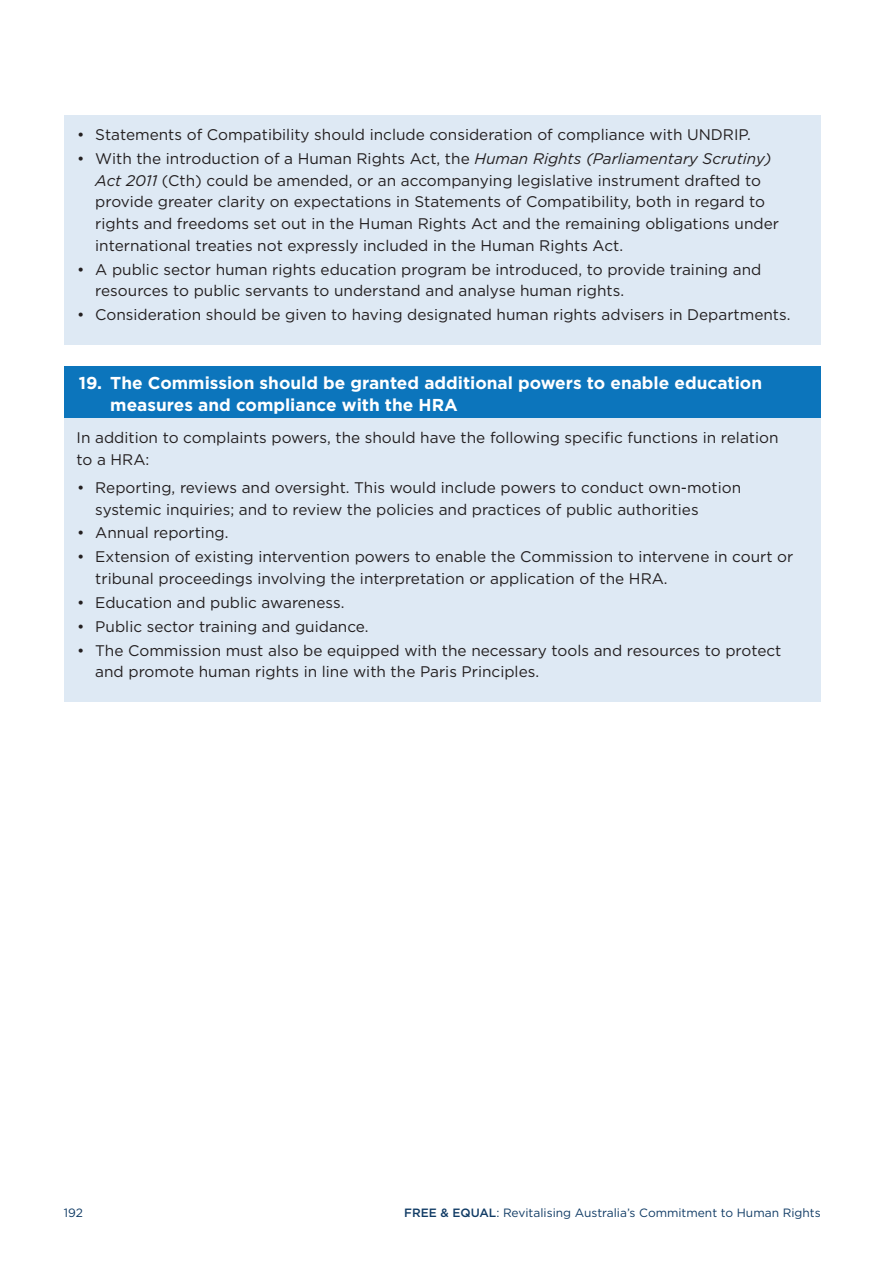
<style>
.page{position:relative;width:893px;height:1263px;background:#fff}
.page>*{position:absolute;margin:0;border:0;box-sizing:border-box;transform-origin:0 0}
.Box_H1_recommendations_blue_reverse_hang{font:700 17.25px/21.8px "Gotham";color:#fff}
.Box_text_blue_before_bullet{font:15.3px/21.8px "Gotham";color:#231f20}
.t1{font:12px "Gotham";color:#103b65}
.s1{font-style:italic}
.s2{font-weight:500}
</style>
<div class="page">
<div style="left:64px;top:115px;width:757px;height:41px;background:#dee9f4"></div>
<div style="left:64px;top:139px;width:757px;height:128px;background:#dee9f4"></div>
<div style="left:64px;top:250px;width:757px;height:62px;background:#dee9f4"></div>
<div style="left:64px;top:295px;width:757px;height:50px;background:#dee9f4"></div>
<div style="left:64px;top:366px;width:757px;height:56px;background:#0c75bc"></div>
<div style="left:64px;top:418px;width:757px;height:62px;background:#dee9f4"></div>
<div style="left:64px;top:468px;width:757px;height:62px;background:#dee9f4"></div>
<div style="left:64px;top:513px;width:757px;height:41px;background:#dee9f4"></div>
<div style="left:64px;top:537px;width:757px;height:63px;background:#dee9f4"></div>
<div style="left:64px;top:583px;width:757px;height:41px;background:#dee9f4"></div>
<div style="left:64px;top:607px;width:757px;height:41px;background:#dee9f4"></div>
<div style="left:64px;top:631px;width:757px;height:71px;background:#dee9f4"></div>
<p class="Box_text_blue_before_bullet" style="left:77px;top:123px;width:675px">• Statements of Compatibility should include consideration of compliance with UNDRIP.</p>
<p class="Box_text_blue_before_bullet" style="left:95px;top:147px;width:685px;text-indent:-18px">• With the introduction of a Human Rights Act, the <span class="s1">Human Rights (Parliamentary Scrutiny)<br>Act 2011</span> (Cth) could be amended, or an accompanying legislative instrument drafted to provide greater clarity on expectations in Statements of Compatibility, both in regard to rights and freedoms set out in the Human Rights Act and the remaining obligations under international treaties not expressly included in the Human Rights Act.</p>
<p class="Box_text_blue_before_bullet" style="left:95px;top:258px;width:668px;text-indent:-18px">• A public sector human rights education program be introduced, to provide training and resources to public servants to understand and analyse human rights.</p>
<p class="Box_text_blue_before_bullet" style="left:77px;top:304px;width:715px">• Consideration should be given to having designated human rights advisers in Departments.</p>
<p class="Box_H1_recommendations_blue_reverse_hang" style="left:110px;top:372px;width:653px;text-indent:-32px">19. The Commission should be granted additional powers to enable education measures and compliance with the HRA</p>
<p class="Box_text_blue_before_bullet" style="left:77px;top:426px;width:703px">In addition to complaints powers, the should have the following specific functions in relation to a HRA:</p>
<p class="Box_text_blue_before_bullet" style="left:95px;top:476px;width:647px;text-indent:-18px">• Reporting, reviews and oversight. This would include powers to conduct own-motion systemic inquiries; and to review the policies and practices of public authorities</p>
<p class="Box_text_blue_before_bullet" style="left:77px;top:522px;width:153px">• Annual reporting.</p>
<p class="Box_text_blue_before_bullet" style="left:95px;top:546px;width:700px;text-indent:-18px">• Extension of existing intervention powers to enable the Commission to intervene in court or tribunal proceedings involving the interpretation or application of the HRA.</p>
<p class="Box_text_blue_before_bullet" style="left:77px;top:591px;width:269px">• Education and public awareness.</p>
<p class="Box_text_blue_before_bullet" style="left:77px;top:615px;width:293px">• Public sector training and guidance.</p>
<p class="Box_text_blue_before_bullet" style="left:95px;top:639px;width:688px;text-indent:-18px">• The Commission must also be equipped with the necessary tools and resources to protect and promote human rights in line with the Paris Principles.</p>
<p class="t1" style="left:64px;top:1205px;width:21px">192</p>
<p class="t1" style="left:404px;top:1205px;width:418px"><span class="s2">FREE &amp; EQUAL</span>: Revitalising Australia’s Commitment to Human Rights</p>
</div>
